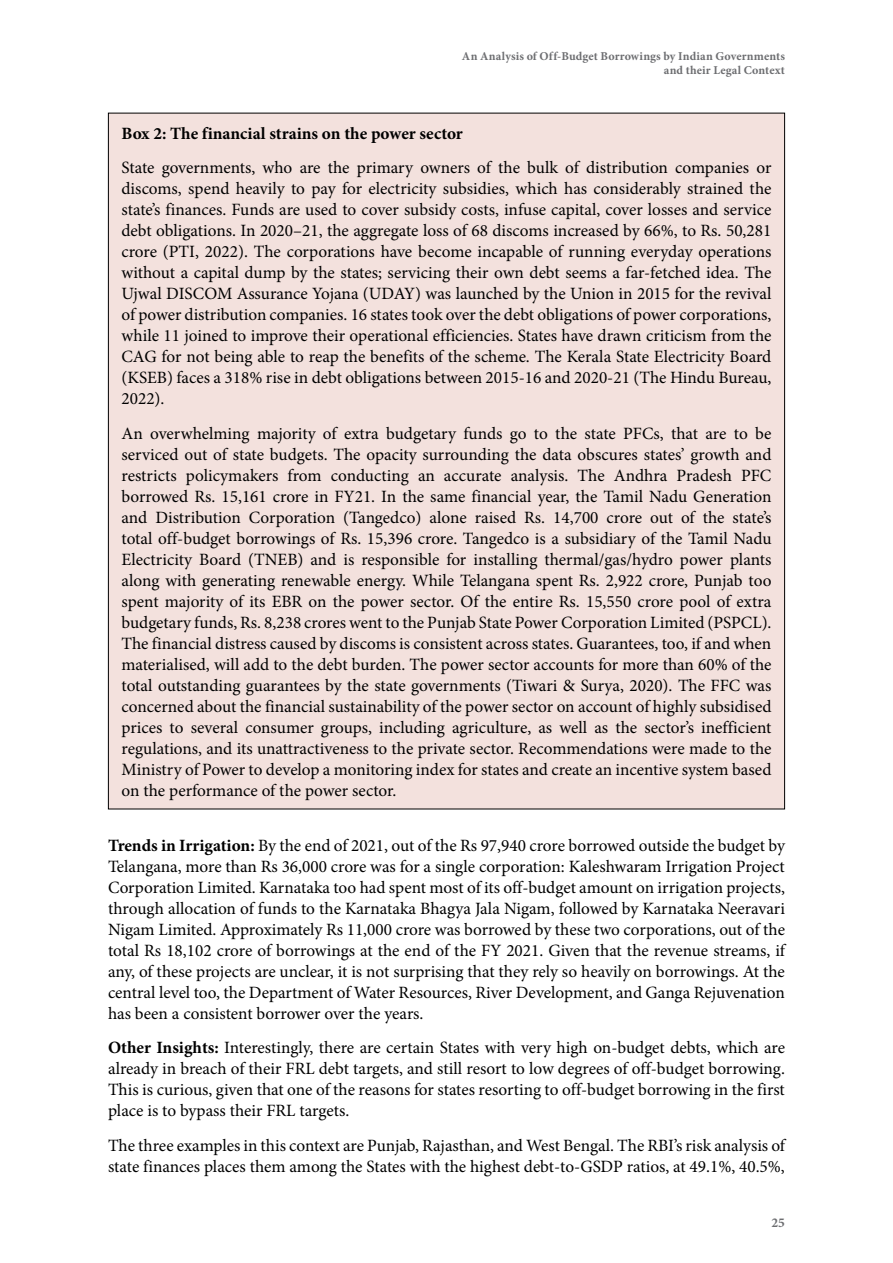
<style>
.page{position:relative;width:893px;height:1263px;background:#fff}
.page>*{position:absolute;margin:0;border:0;box-sizing:border-box;transform-origin:0 0}
.t1{font:17.25px/21px "Minion Pro";color:#000;text-align:justify}
.t2{font:700 17.25px "Minion Pro";color:#000}
.t3{font:700 13.5px "Minion Pro";color:#6d6e71}
.t4{font:700 12px/14.4px "Minion Pro";letter-spacing:.015em;color:#6d6e71;text-align:right}
.s1{font-weight:700}
</style>
<div class="page">
<div style="left:108px;top:113px;width:677px;height:696px;background:#f3e1dd"></div>
<p class="t4" style="left:462px;top:49px;width:325px">An Analysis of Off-Budget Borrowings by Indian Governments and their Legal Context</p>
<p class="t2" style="left:122px;top:121px;width:343px">Box 2: The financial strains on the power sector</p>
<p class="t1" style="left:122px;top:157px;width:651px">State governments, who are the primary owners of the bulk of distribution companies or discoms, spend heavily to pay for electricity subsidies, which has considerably strained the state’s finances. Funds are used to cover subsidy costs, infuse capital, cover losses and service debt obligations. In 2020–21, the aggregate loss of 68 discoms increased by 66%, to Rs. 50,281 crore (PTI, 2022). The corporations have become incapable of running everyday operations without a capital dump by the states; servicing their own debt seems a far-fetched idea. The Ujwal DISCOM Assurance Yojana (UDAY) was launched by the Union in 2015 for the revival of power distribution companies. 16 states took over the debt obligations of power corporations, while 11 joined to improve their operational efficiencies. States have drawn criticism from the CAG for not being able to reap the benefits of the scheme. The Kerala State Electricity Board (KSEB) faces a 318% rise in debt obligations between 2015-16 and 2020-21 (The Hindu Bureau, 2022).</p>
<p class="t1" style="left:122px;top:423px;width:651px">An overwhelming majority of extra budgetary funds go to the state PFCs, that are to be serviced out of state budgets. The opacity surrounding the data obscures states’ growth and restricts policymakers from conducting an accurate analysis. The Andhra Pradesh PFC borrowed Rs. 15,161 crore in FY21. In the same financial year, the Tamil Nadu Generation and Distribution Corporation (Tangedco) alone raised Rs. 14,700 crore out of the state’s total off-budget borrowings of Rs. 15,396 crore. Tangedco is a subsidiary of the Tamil Nadu Electricity Board (TNEB) and is responsible for installing thermal/gas/hydro power plants along with generating renewable energy. While Telangana spent Rs. 2,922 crore, Punjab too spent majority of its EBR on the power sector. Of the entire Rs. 15,550 crore pool of extra budgetary funds, Rs. 8,238 crores went to the Punjab State Power Corporation Limited (PSPCL).<br>The financial distress caused by discoms is consistent across states. Guarantees, too, if and when materialised, will add to the debt burden. The power sector accounts for more than 60% of the total outstanding guarantees by the state governments (Tiwari &amp; Surya, 2020). The FFC was concerned about the financial sustainability of the power sector on account of highly subsidised prices to several consumer groups, including agriculture, as well as the sector’s inefficient regulations, and its unattractiveness to the private sector. Recommendations were made to the Ministry of Power to develop a monitoring index for states and create an incentive system based on the performance of the power sector.</p>
<p class="t1" style="left:108px;top:835px;width:678px"><span class="s1">Trends in Irrigation:</span> By the end of 2021, out of the Rs 97,940 crore borrowed outside the budget by Telangana, more than Rs 36,000 crore was for a single corporation: Kaleshwaram Irrigation Project Corporation Limited. Karnataka too had spent most of its off-budget amount on irrigation projects, through allocation of funds to the Karnataka Bhagya Jala Nigam, followed by Karnataka Neeravari Nigam Limited. Approximately Rs 11,000 crore was borrowed by these two corporations, out of the total Rs 18,102 crore of borrowings at the end of the FY 2021. Given that the revenue streams, if any, of these projects are unclear, it is not surprising that they rely so heavily on borrowings. At the central level too, the Department of Water Resources, River Development, and Ganga Rejuvenation has been a consistent borrower over the years.</p>
<p class="t1" style="left:108px;top:1037px;width:678px"><span class="s1">Other Insights:</span> Interestingly, there are certain States with very high on-budget debts, which are already in breach of their FRL debt targets, and still resort to low degrees of off-budget borrowing.<br>This is curious, given that one of the reasons for states resorting to off-budget borrowing in the first place is to bypass their FRL targets.</p>
<p class="t1" style="left:108px;top:1135px;width:679px">The three examples in this context are Punjab, Rajasthan, and West Bengal. The RBI’s risk analysis of state finances places them among the States with the highest debt-to-GSDP ratios, at 49.1%, 40.5%,</p>
<p class="t3" style="left:771px;top:1213px;width:15px">25</p>
</div>
